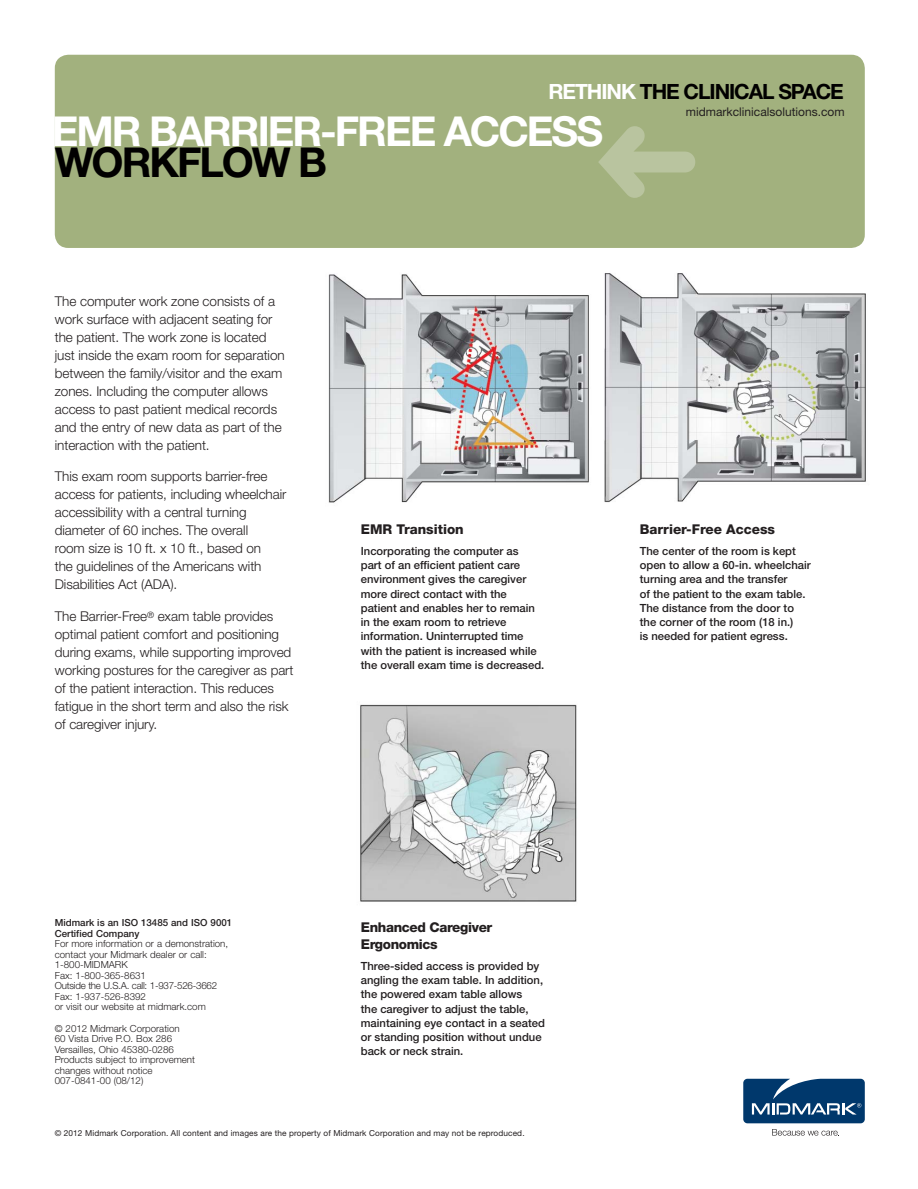
<style>
.page{position:relative;width:918px;height:1189px;background:#fff}
.page>*{position:absolute;margin:0;border:0;box-sizing:border-box;transform-origin:0 0}
.t1{font:700 41.25px "Helvetica Neue LT Std";letter-spacing:-.05em;color:#fff}
.t2{font:700 41.25px "Helvetica Neue LT Std";letter-spacing:-.05em;color:#010000}
.t3{font:700 21px "Helvetica Neue LT Std";letter-spacing:-.05em;color:#010000}
.t4{font:300 13.5px/18px "Helvetica Neue LT Std";letter-spacing:-.005em;color:#231f20}
.t5{font:800 13.5px "Helvetica Neue LT Std";color:#231f20}
.t6{font:800 13.5px/16.5px "Helvetica Neue LT Std";letter-spacing:-.025em;color:#231f20}
.t7{font:12px "Helvetica Neue LT Std";color:#231f20}
.t8{font:500 11.25px/14.2px "Helvetica Neue LT Std";color:#231f20}
.t9{font:300 9.75px/10.5px "Helvetica Neue LT Std";color:#231f20}
.t10{font:500 9.75px/10.5px "Helvetica Neue LT Std";color:#231f20}
.t11{font:8.25px "Helvetica Neue LT Std";letter-spacing:.015em;color:#231f20}
.s1{color:#fff}
</style>
<div class="page">
<svg style="left:743px;top:1078px;width:122px;height:44px;background:#275782"></svg>
<svg style="left:772px;top:1129px;width:66px;height:6px"></svg>
<div style="left:55px;top:55px;width:810px;height:193px;background:#a2b17e;border-radius:13px"></div>
<img style="left:328px;top:273px;width:538px;height:230px">
<img style="left:360px;top:704px;width:217px;height:198px">
<svg style="left:598px;top:126px;width:97px;height:72px"></svg>
<h2 class="t3" style="left:548px;top:84px;width:297px"><span class="s1">RETHINK</span> THE CLINICAL SPACE</h2>
<p class="t7" style="left:686px;top:108px;width:160px">midmarkclinicalsolutions.com</p>
<h1 class="t1" style="left:52px;top:116px;width:553px">EMR BARRIER-FREE ACCESS</h1>
<h1 class="t2" style="left:55px;top:148px;width:274px">WORKFLOW B</h1>
<p class="t4" style="left:55px;top:293px;width:231px">The computer work zone consists of a work surface with adjacent seating for the patient. The work zone is located just inside the exam room for separation between the family/visitor and the exam zones. Including the computer allows access to past patient medical records and the entry of new data as part of the interaction with the patient.</p>
<p class="t4" style="left:55px;top:469px;width:233px">This exam room supports barrier-free access for patients, including wheelchair accessibility with a central turning diameter of 60 inches. The overall<br>room size is 10 ft. x 10 ft., based on<br>the guidelines of the Americans with Disabilities Act (ADA).</p>
<p class="t4" style="left:55px;top:608px;width:240px">The Barrier-Free<sup>®</sup> exam table provides optimal patient comfort and positioning during exams, while supporting improved working postures for the caregiver as part of the patient interaction. This reduces fatigue in the short term and also the risk of caregiver injury.</p>
<p class="t5" style="left:361px;top:524px;width:105px">EMR Transition</p>
<p class="t8" style="left:361px;top:545px;width:185px">Incorporating the computer as<br>part of an efficient patient care environment gives the caregiver more direct contact with the patient and enables her to remain in the exam room to retrieve information. Uninterrupted time with the patient is increased while the overall exam time is decreased.</p>
<p class="t10" style="left:55px;top:918px;width:179px">Midmark is an ISO 13485 and ISO 9001<br>Certified Company</p>
<p class="t9" style="left:55px;top:939px;width:175px">For more information or a demonstration, contact your Midmark dealer or call:<br>1-800-MIDMARK<br>Fax: 1-800-365-8631<br>Outside the U.S.A. call: 1-937-526-3662<br>Fax: 1-937-526-8392<br>or visit our website at midmark.com</p>
<p class="t9" style="left:55px;top:1023px;width:142px">© 2012 Midmark Corporation<br>60 Vista Drive P.O. Box 286<br>Versailles, Ohio 45380-0286<br>Products subject to improvement changes without notice<br>007-0841-00 (08/12)</p>
<p class="t6" style="left:361px;top:920px;width:133px">Enhanced Caregiver<br>Ergonomics</p>
<p class="t8" style="left:361px;top:959px;width:186px">Three-sided access is provided by angling the exam table. In addition, the powered exam table allows<br>the caregiver to adjust the table, maintaining eye contact in a seated or standing position without undue back or neck strain.</p>
<p class="t11" style="left:55px;top:1129px;width:471px">© 2012 Midmark Corporation. All content and images are the property of Midmark Corporation and may not be reproduced.</p>
<p class="t5" style="left:640px;top:524px;width:137px">Barrier-Free Access</p>
<p class="t8" style="left:640px;top:545px;width:172px">The center of the room is kept open to allow a 60-in. wheelchair turning area and the transfer<br>of the patient to the exam table.<br>The distance from the door to the corner of the room (18 in.)<br>is needed for patient egress.</p>
</div>
